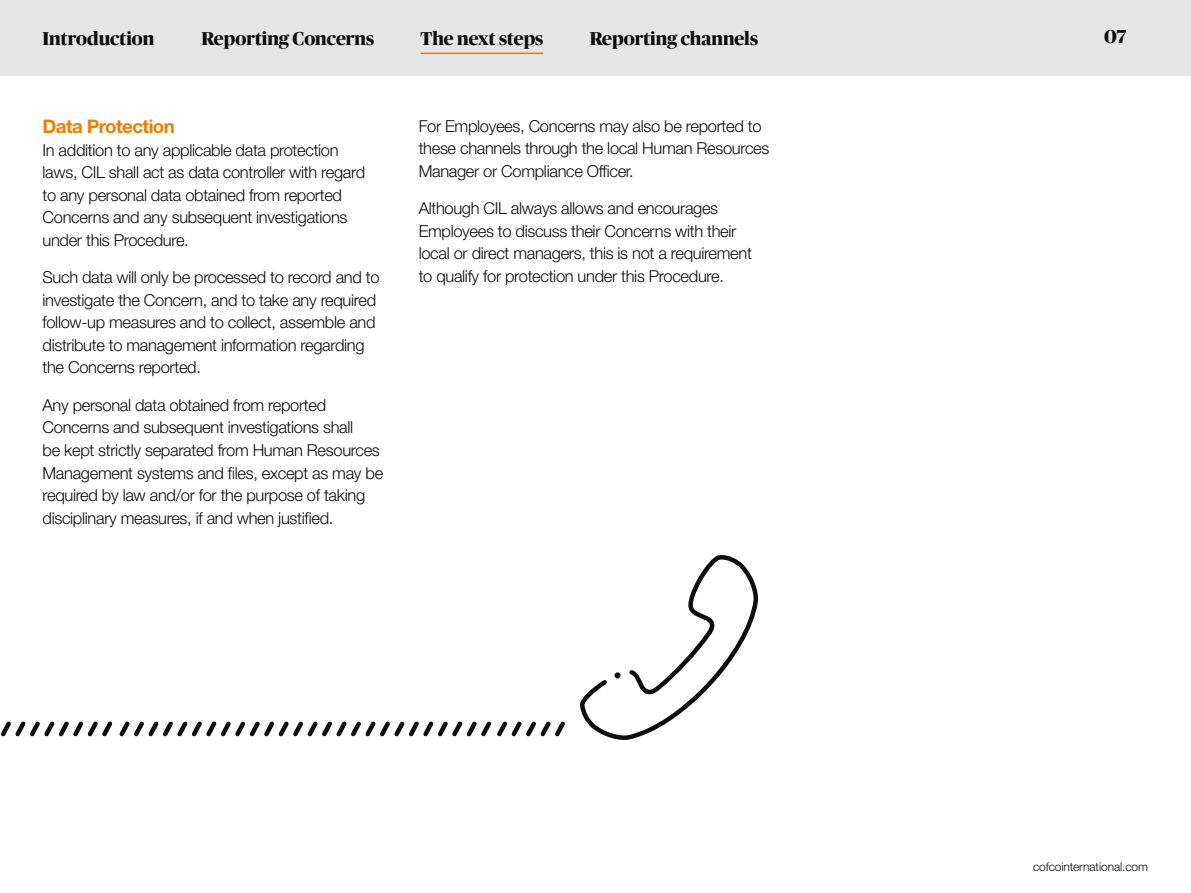
<style>
.page{position:relative;width:1191px;height:893px;background:#fff}
.page>*{position:absolute;margin:0;border:0;box-sizing:border-box;transform-origin:0 0}
.t1{font:700 18.75px "Publico Banner Web";color:#0d0d0d}
.t2{font:700 18.75px "Helvetica Neue LT Std";letter-spacing:-.03em;color:#ef7d00}
.t3{font:300 16.5px/22.5px "Helvetica Neue LT Std";letter-spacing:-.02em;color:#0d0d0d}
.t4{font:300 12px "Helvetica Neue LT Std";letter-spacing:-.01em;color:#0d0d0d}
</style>
<div class="page">
<div style="left:0;top:0;width:1191px;height:75px;background:#e6e6e6"></div>
<svg style="left:1px;top:721px;width:564px;height:16px"></svg>
<svg style="left:580px;top:557px;width:179px;height:183px"></svg>
<hr style="left:420px;top:53px;width:123px;height:1px;background:#ef7d00">
<p class="t1" style="left:43px;top:25px;width:113px">Introduction</p>
<p class="t1" style="left:201px;top:25px;width:174px">Reporting Concerns</p>
<p class="t1" style="left:420px;top:25px;width:124px">The next steps</p>
<p class="t1" style="left:589px;top:25px;width:170px">Reporting channels</p>
<p class="t2" style="left:43px;top:115px;width:134px">Data Protection</p>
<p class="t3" style="left:43px;top:138px;width:324px">In addition to any applicable data protection laws, CIL shall act as data controller with regard to any personal data obtained from reported Concerns and any subsequent investigations under this Procedure.</p>
<p class="t3" style="left:43px;top:266px;width:338px">Such data will only be processed to record and to investigate the Concern, and to take any required follow-up measures and to collect, assemble and distribute to management information regarding the Concerns reported.</p>
<p class="t3" style="left:43px;top:393px;width:342px">Any personal data obtained from reported Concerns and subsequent investigations shall<br>be kept strictly separated from Human Resources Management systems and files, except as may be required by law and/or for the purpose of taking disciplinary measures, if and when justified.</p>
<p class="t3" style="left:419px;top:114px;width:352px">For Employees, Concerns may also be reported to these channels through the local Human Resources<br>Manager or Compliance Officer.</p>
<p class="t3" style="left:419px;top:197px;width:335px">Although CIL always allows and encourages Employees to discuss their Concerns with their local or direct managers, this is not a requirement to qualify for protection under this Procedure.</p>
<p class="t1" style="left:1104px;top:23px;width:24px">07</p>
<p class="t4" style="left:1033px;top:859px;width:117px">cofcointernational.com</p>
</div>
